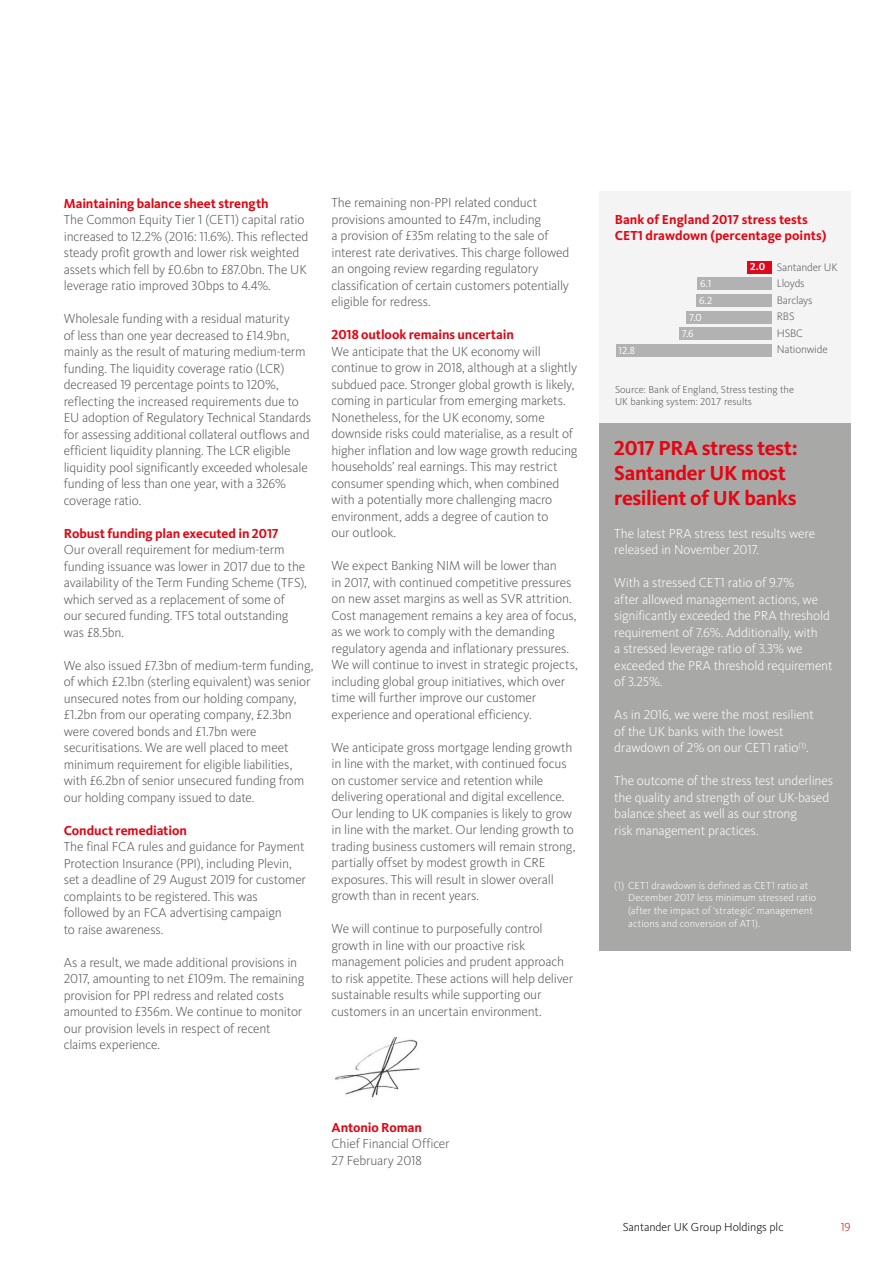
<style>
.page{position:relative;width:893px;height:1263px;background:#fff}
.page>*{position:absolute;margin:0;border:0;box-sizing:border-box;transform-origin:0 0}
.t1{font:700 21px/24.8px "Kievit OT";letter-spacing:-.02em;color:#e30613}
.t2{font:300 13.5px/16.5px "Kievit OT";letter-spacing:-.015em;color:#575756}
.t3{font:300 13.5px/16.5px "Kievit OT";letter-spacing:-.01em;color:#fff}
.t4{font:700 13.5px/16.2px "Kievit OT";letter-spacing:-.005em;color:#e30613}
.t5{font:300 12px "Kievit OT";letter-spacing:-.005em;color:#000}
.t6{font:300 12px "Kievit OT";color:#e30613}
.t7{font:300 11.25px/16.5px "Kievit OT";letter-spacing:-.015em;color:#5a595b}
.t8{font:300 10.5px/12.8px "Kievit OT";letter-spacing:.005em;color:#fff}
.t9{font:300 10.5px/12.8px "Kievit OT";color:#575756}
.t10{font:10.5px "Kievit OT";color:#fff}
.t11{font:700 10.5px "Kievit OT";color:#fff}
</style>
<div class="page">
<div style="left:599px;top:422px;width:251px;height:528px;background:#a8a8a7"></div>
<div style="left:599px;top:191px;width:251px;height:231px;background:#f4f4f4"></div>
<div style="left:747px;top:261px;width:25px;height:12px;background:#e1081b"></div>
<div style="left:697px;top:277px;width:75px;height:13px;background:#b3b2b2"></div>
<div style="left:696px;top:294px;width:76px;height:13px;background:#b3b2b2"></div>
<div style="left:686px;top:311px;width:86px;height:12px;background:#b3b2b2"></div>
<div style="left:679px;top:327px;width:93px;height:13px;background:#b3b2b2"></div>
<div style="left:616px;top:344px;width:156px;height:13px;background:#b3b2b2"></div>
<img style="left:334px;top:1038px;width:86px;height:60px">
<p class="t4" style="left:64px;top:195px;width:206px">Maintaining balance sheet strength</p>
<p class="t2" style="left:64px;top:211px;width:246px">The Common Equity Tier 1 (CET1) capital ratio increased to 12.2% (2016: 11.6%). This reflected steady profit growth and lower risk weighted assets which fell by £0.6bn to £87.0bn. The UK leverage ratio improved 30bps to 4.4%.</p>
<p class="t2" style="left:64px;top:310px;width:249px">Wholesale funding with a residual maturity<br>of less than one year decreased to £14.9bn, mainly as the result of maturing medium-term funding. The liquidity coverage ratio (LCR) decreased 19 percentage points to 120%, reflecting the increased requirements due to EU adoption of Regulatory Technical Standards for assessing additional collateral outflows and efficient liquidity planning. The LCR eligible liquidity pool significantly exceeded wholesale funding of less than one year, with a 326% coverage ratio.</p>
<p class="t4" style="left:64px;top:525px;width:216px">Robust funding plan executed in 2017</p>
<p class="t2" style="left:64px;top:541px;width:245px">Our overall requirement for medium-term funding issuance was lower in 2017 due to the availability of the Term Funding Scheme (TFS), which served as a replacement of some of<br>our secured funding. TFS total outstanding was £8.5bn.</p>
<p class="t2" style="left:64px;top:657px;width:251px">We also issued £7.3bn of medium-term funding, of which £2.1bn (sterling equivalent) was senior unsecured notes from our holding company, £1.2bn from our operating company, £2.3bn were covered bonds and £1.7bn were securitisations. We are well placed to meet minimum requirement for eligible liabilities, with £6.2bn of senior unsecured funding from our holding company issued to date.</p>
<p class="t4" style="left:64px;top:822px;width:125px">Conduct remediation</p>
<p class="t2" style="left:64px;top:838px;width:244px">The final FCA rules and guidance for Payment Protection Insurance (PPI), including Plevin, set a deadline of 29 August 2019 for customer complaints to be registered. This was followed by an FCA advertising campaign<br>to raise awareness.</p>
<p class="t2" style="left:64px;top:953px;width:242px">As a result, we made additional provisions in 2017, amounting to net £109m. The remaining provision for PPI redress and related costs amounted to £356m. We continue to monitor our provision levels in respect of recent claims experience.</p>
<p class="t2" style="left:331px;top:194px;width:239px">The remaining non-PPI related conduct provisions amounted to £47m, including<br>a provision of £35m relating to the sale of interest rate derivatives. This charge followed an ongoing review regarding regulatory classification of certain customers potentially eligible for redress.</p>
<p class="t4" style="left:331px;top:327px;width:184px">2018 outlook remains uncertain</p>
<p class="t2" style="left:331px;top:343px;width:247px">We anticipate that the UK economy will continue to grow in 2018, although at a slightly subdued pace. Stronger global growth is likely, coming in particular from emerging markets.<br>Nonetheless, for the UK economy, some downside risks could materialise, as a result of higher inflation and low wage growth reducing households’ real earnings. This may restrict consumer spending which, when combined with a potentially more challenging macro environment, adds a degree of caution to<br>our outlook.</p>
<p class="t2" style="left:331px;top:557px;width:248px">We expect Banking NIM will be lower than<br>in 2017, with continued competitive pressures on new asset margins as well as SVR attrition.<br>Cost management remains a key area of focus, as we work to comply with the demanding regulatory agenda and inflationary pressures.<br>We will continue to invest in strategic projects, including global group initiatives, which over time will further improve our customer experience and operational efficiency.</p>
<p class="t2" style="left:331px;top:739px;width:245px">We anticipate gross mortgage lending growth in line with the market, with continued focus on customer service and retention while delivering operational and digital excellence.<br>Our lending to UK companies is likely to grow in line with the market. Our lending growth to trading business customers will remain strong, partially offset by modest growth in CRE exposures. This will result in slower overall growth than in recent years.</p>
<p class="t2" style="left:331px;top:920px;width:243px">We will continue to purposefully control growth in line with our proactive risk management policies and prudent approach to risk appetite. These actions will help deliver sustainable results while supporting our customers in an uncertain environment.</p>
<p class="t4" style="left:331px;top:1119px;width:92px">Antonio Roman</p>
<p class="t2" style="left:331px;top:1135px;width:120px">Chief Financial Officer<br>27 February 2018</p>
<p class="t4" style="left:615px;top:211px;width:213px">Bank of England 2017 stress tests<br>CET1 drawdown (percentage points)</p>
<p class="t7" style="left:777px;top:259px;width:62px">Santander UK<br>Lloyds<br>Barclays<br>RBS<br>HSBC<br>Nationwide</p>
<p class="t11" style="left:750px;top:261px;width:16px">2.0</p>
<p class="t10" style="left:700px;top:278px;width:13px">6.1</p>
<p class="t10" style="left:699px;top:294px;width:15px">6.2</p>
<p class="t10" style="left:689px;top:311px;width:14px">7.0</p>
<p class="t10" style="left:682px;top:328px;width:13px">7.6</p>
<p class="t10" style="left:619px;top:345px;width:18px">12.8</p>
<p class="t9" style="left:615px;top:383px;width:181px">Source: Bank of England, Stress testing the<br>UK banking system: 2017 results</p>
<h1 class="t1" style="left:614px;top:436px;width:185px">2017 PRA stress test:<br>Santander UK most resilient of UK banks</h1>
<p class="t3" style="left:614px;top:525px;width:202px">The latest PRA stress test results were released in November 2017.</p>
<p class="t3" style="left:614px;top:574px;width:220px">With a stressed CET1 ratio of 9.7%<br>after allowed management actions, we significantly exceeded the PRA threshold requirement of 7.6%. Additionally, with<br>a stressed leverage ratio of 3.3% we exceeded the PRA threshold requirement of 3.25%.</p>
<p class="t3" style="left:614px;top:706px;width:201px">As in 2016, we were the most resilient of the UK banks with the lowest drawdown of 2% on our CET1 ratio<sup>(1)</sup>.</p>
<p class="t3" style="left:614px;top:772px;width:220px">The outcome of the stress test underlines the quality and strength of our UK-based balance sheet as well as our strong<br>risk management practices.</p>
<p class="t8" style="left:628px;top:879px;width:190px;text-indent:-14px">(1) CET1 drawdown is defined as CET1 ratio at December 2017 less minimum stressed ratio (after the impact of ‘strategic’ management actions and conversion of AT1).</p>
<p class="t5" style="left:623px;top:1219px;width:162px">Santander UK Group Holdings plc</p>
<p class="t6" style="left:841px;top:1219px;width:11px">19</p>
</div>
